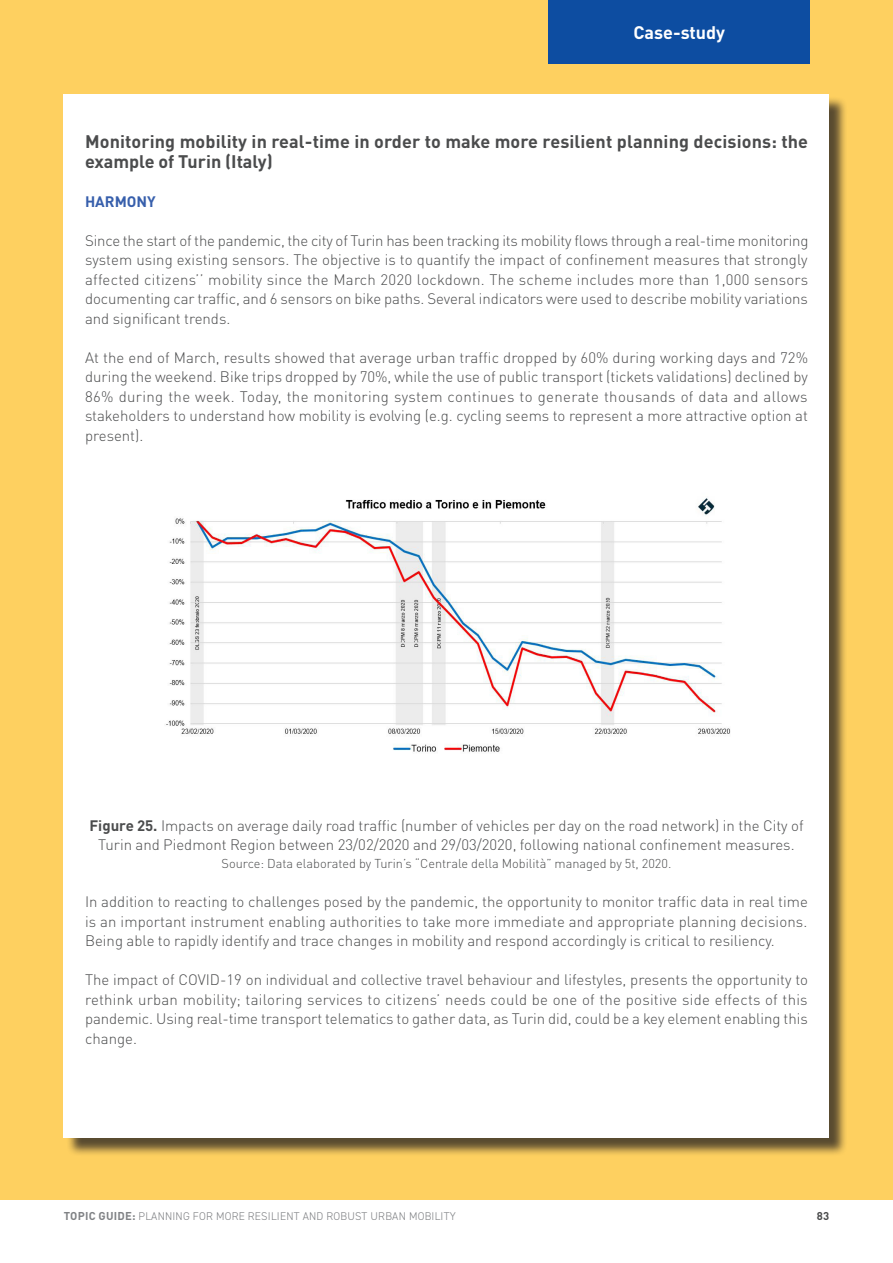
<style>
.page{position:relative;width:893px;height:1263px;background:#fff}
.page>*{position:absolute;margin:0;border:0;box-sizing:border-box;transform-origin:0 0}
.regular_text{font:700 18px/19.5px "DIN Pro";letter-spacing:.005em;color:#4b4c4d}
.t1{font:700 18px "DIN Pro";color:#fff}
.regular_text-2{font:300 15px/19.5px "DIN Pro";color:#4b4c4d;text-align:justify}
.regular_text-3{font:700 15px "DIN Pro";color:#375fac}
.t2{font:300 12.75px "DIN Pro";color:#4b4c4d}
.t3{font:300 11.25px "DIN2014";letter-spacing:.02em;color:#808285}
.t4{font:700 11.25px "DIN Pro";color:#4b4c4d}
.s1{font-weight:700}
.s2{font-family:"DIN Pro";font-weight:700}
</style>
<div class="page">
<hr style="left:64px;top:1199px;width:765px;height:1px;background:#808285">
<div style="left:0;top:0;width:893px;height:1199px;background:#fed060"></div>
<div style="left:549px;top:0;width:261px;height:64px;background:#0d4da1"></div>
<div style="left:66px;top:96px;width:782px;height:1060px;background:#231f20;opacity:.75"></div>
<div style="left:64px;top:94px;width:765px;height:1043px;background:#fff"></div>
<img style="left:166px;top:498px;width:565px;height:254px">
<p class="t1" style="left:633px;top:18px;width:93px">Case-study</p>
<p class="regular_text" style="left:85px;top:130px;width:725px">Monitoring mobility in real-time in order to make more resilient planning decisions: the example of Turin (Italy)</p>
<p class="regular_text-3" style="left:85px;top:189px;width:72px">HARMONY</p>
<p class="regular_text-2" style="left:85px;top:229px;width:725px">Since the start of the pandemic, the city of Turin has been tracking its mobility flows through a real-time monitoring system using existing sensors. The objective is to quantify the impact of confinement measures that strongly affected citizens’’ mobility since the March 2020 lockdown. The scheme includes more than 1,000 sensors documenting car traffic, and 6 sensors on bike paths. Several indicators were used to describe mobility variations and significant trends.</p>
<p class="regular_text-2" style="left:85px;top:346px;width:725px">At the end of March, results showed that average urban traffic dropped by 60% during working days and 72% during the weekend. Bike trips dropped by 70%, while the use of public transport (tickets validations) declined by 86% during the week. Today, the monitoring system continues to generate thousands of data and allows stakeholders to understand how mobility is evolving (e.g. cycling seems to represent a more attractive option at present).</p>
<p class="regular_text-2" style="left:89px;top:814px;width:716px;text-align:center"><span class="s1">Figure 25.</span> Impacts on average daily road traffic (number of vehicles per day on the road network) in the City of<br>Turin and Piedmont Region between 23/02/2020 and 29/03/2020, following national confinement measures.</p>
<p class="t2" style="left:222px;top:854px;width:451px">Source: Data elaborated by Turin’s “Centrale della Mobilità” managed by 5t, 2020.</p>
<p class="regular_text-2" style="left:85px;top:891px;width:724px">In addition to reacting to challenges posed by the pandemic, the opportunity to monitor traffic data in real time is an important instrument enabling authorities to take more immediate and appropriate planning decisions.<br>Being able to rapidly identify and trace changes in mobility and respond accordingly is critical to resiliency.</p>
<p class="regular_text-2" style="left:85px;top:969px;width:725px">The impact of COVID-19 on individual and collective travel behaviour and lifestyles, presents the opportunity to rethink urban mobility; tailoring services to citizens’ needs could be one of the positive side effects of this pandemic. Using real-time transport telematics to gather data, as Turin did, could be a key element enabling this change.</p>
<p class="t3" style="left:64px;top:1210px;width:393px"><span class="s2">TOPIC GUIDE:</span> PLANNING FOR MORE RESILIENT AND ROBUST URBAN MOBILITY</p>
<p class="t4" style="left:817px;top:1207px;width:14px">83</p>
</div>
